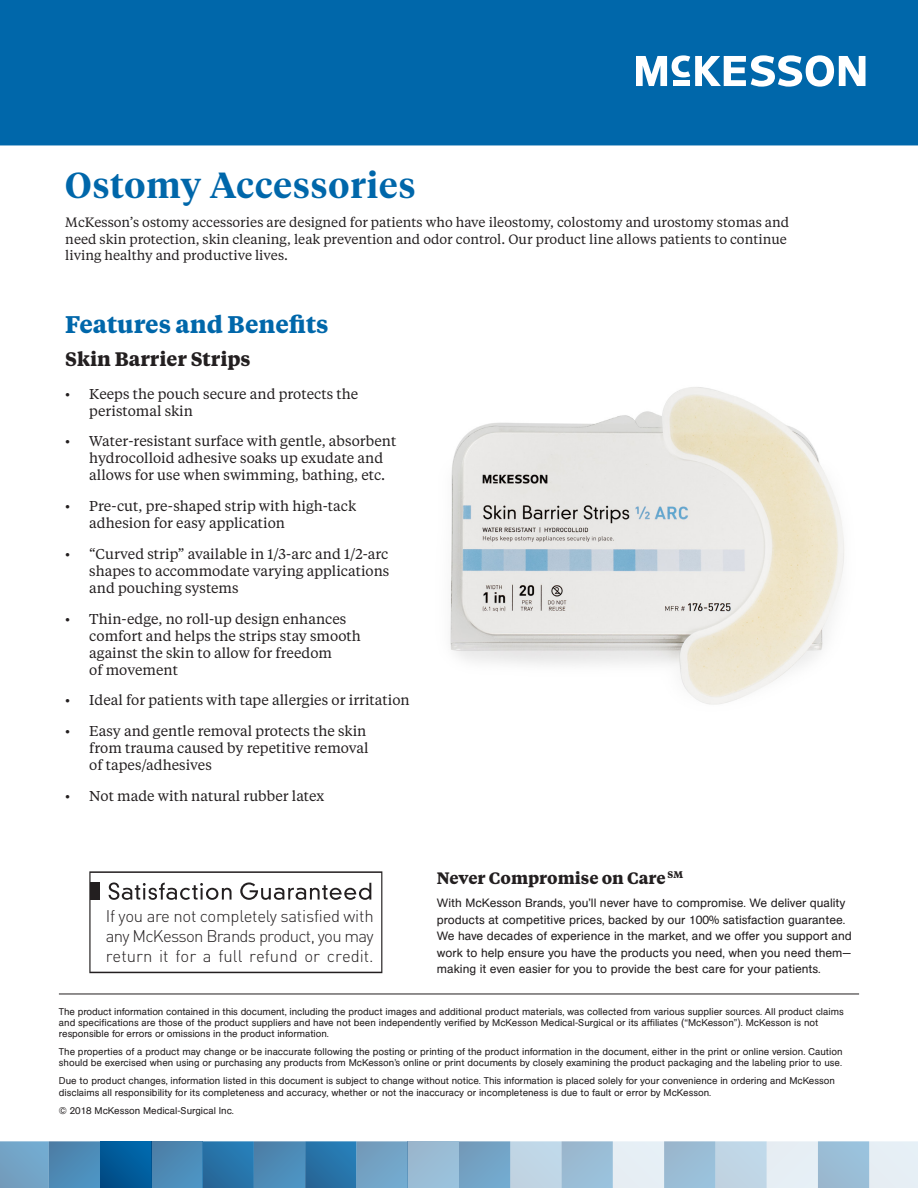
<style>
.page{position:relative;width:918px;height:1188px;background:#fff}
.page>*{position:absolute;margin:0;border:0;box-sizing:border-box;transform-origin:0 0}
.t1{font:600 36px "Tiempos Headline";letter-spacing:.025em;color:#0067aa}
.t2{font:700 24px "Tiempos Text";color:#0067aa}
.t3{font:700 19.5px "Tiempos Text";color:#231f20}
.t4{font:300 16.8px/20.1px "DINOT";color:#231f20;text-align:justify}
.t5{font:700 16.5px "Tiempos Text";color:#231f20}
.t6{font:14.25px/17.1px "Tiempos Text";color:#231f20}
.t7{font:13.5px/16.2px "Tiempos Text";color:#231f20}
.t8{font:12px/16.5px "AG Book Pro";color:#231f20}
.t9{font:9.75px/11.2px "AG Book Pro";color:#231f20}
</style>
<div class="page">
<svg style="left:0;top:1141px;width:100px;height:47px;background:#6097be"></svg>
<div style="left:100px;top:1141px;width:51px;height:47px;background:linear-gradient(to right,#01508c,#0065a7)"></div>
<div style="left:151px;top:1141px;width:52px;height:47px;background:linear-gradient(to right,#4d83ac,#4d91bf)"></div>
<svg style="left:203px;top:1141px;width:205px;height:47px;background:#4585b3"></svg>
<div style="left:408px;top:1141px;width:51px;height:47px;background:#9abdd5"></div>
<svg style="left:459px;top:1141px;width:459px;height:47px;background:#b7d0e1"></svg>
<div style="left:0;top:0;width:918px;height:145px;background:#0067aa"></div>
<svg style="left:636px;top:55px;width:229px;height:32px"></svg>
<hr style="left:59px;top:994px;width:800px;height:1px;background:#231f20">
<svg style="left:89px;top:871px;width:293px;height:102px"></svg>
<div style="left:90px;top:882px;width:10px;height:18px;background:#231f20"></div>
<img style="left:450px;top:387px;width:395px;height:318px">
<p class="t1" style="left:65px;top:160px;width:352px">Ostomy Accessories</p>
<p class="t7" style="left:65px;top:214px;width:725px">McKesson’s ostomy accessories are designed for patients who have ileostomy, colostomy and urostomy stomas and need skin protection, skin cleaning, leak prevention and odor control. Our product line allows patients to continue living healthy and productive lives.</p>
<p class="t2" style="left:65px;top:307px;width:265px">Features and Benefits</p>
<p class="t3" style="left:65px;top:345px;width:187px">Skin Barrier Strips</p>
<p class="t6" style="left:89px;top:384px;width:270px;text-indent:-24px">• Keeps the pouch secure and protects the peristomal skin</p>
<p class="t6" style="left:89px;top:432px;width:308px;text-indent:-24px">• Water-resistant surface with gentle, absorbent hydrocolloid adhesive soaks up exudate and allows for use when swimming, bathing, etc.</p>
<p class="t6" style="left:89px;top:497px;width:268px;text-indent:-24px">• Pre-cut, pre-shaped strip with high-tack adhesion for easy application</p>
<p class="t6" style="left:89px;top:545px;width:302px;text-align:justify;text-indent:-24px">• “Curved strip” available in 1/3-arc and 1/2-arc shapes to accommodate varying applications and pouching systems</p>
<p class="t6" style="left:89px;top:609px;width:273px;text-indent:-24px">• Thin-edge, no roll-up design enhances comfort and helps the strips stay smooth against the skin to allow for freedom<br>of movement</p>
<p class="t6" style="left:65px;top:691px;width:346px">• Ideal for patients with tape allergies or irritation</p>
<p class="t6" style="left:89px;top:722px;width:281px;text-indent:-24px">• Easy and gentle removal protects the skin from trauma caused by repetitive removal of tapes/adhesives</p>
<p class="t6" style="left:65px;top:787px;width:261px">• Not made with natural rubber latex</p>
<p class="t5" style="left:437px;top:866px;width:248px">Never Compromise on Care <sup>SM</sup></p>
<p class="t4" style="left:106px;top:906px;width:269px">If you are not completely satisfied with any McKesson Brands product, you may return it for a full refund or credit.</p>
<p class="t8" style="left:437px;top:894px;width:416px">With McKesson Brands, you’ll never have to compromise. We deliver quality products at competitive prices, backed by our 100% satisfaction guarantee.<br>We have decades of experience in the market, and we offer you support and work to help ensure you have the products you need, when you need them— making it even easier for you to provide the best care for your patients.</p>
<p class="t9" style="left:59px;top:1005px;width:786px">The product information contained in this document, including the product images and additional product materials, was collected from various supplier sources. All product claims and specifications are those of the product suppliers and have not been independently verified by McKesson Medical-Surgical or its affiliates (“McKesson”). McKesson is not responsible for errors or omissions in the product information.</p>
<p class="t9" style="left:59px;top:1046px;width:785px">The properties of a product may change or be inaccurate following the posting or printing of the product information in the document, either in the print or online version. Caution should be exercised when using or purchasing any products from McKesson’s online or print documents by closely examining the product packaging and the labeling prior to use.</p>
<p class="t9" style="left:59px;top:1075px;width:777px">Due to product changes, information listed in this document is subject to change without notice. This information is placed solely for your convenience in ordering and McKesson disclaims all responsibility for its completeness and accuracy, whether or not the inaccuracy or incompleteness is due to fault or error by McKesson.</p>
<p class="t9" style="left:59px;top:1104px;width:177px">© 2018 McKesson Medical-Surgical Inc.</p>
</div>
